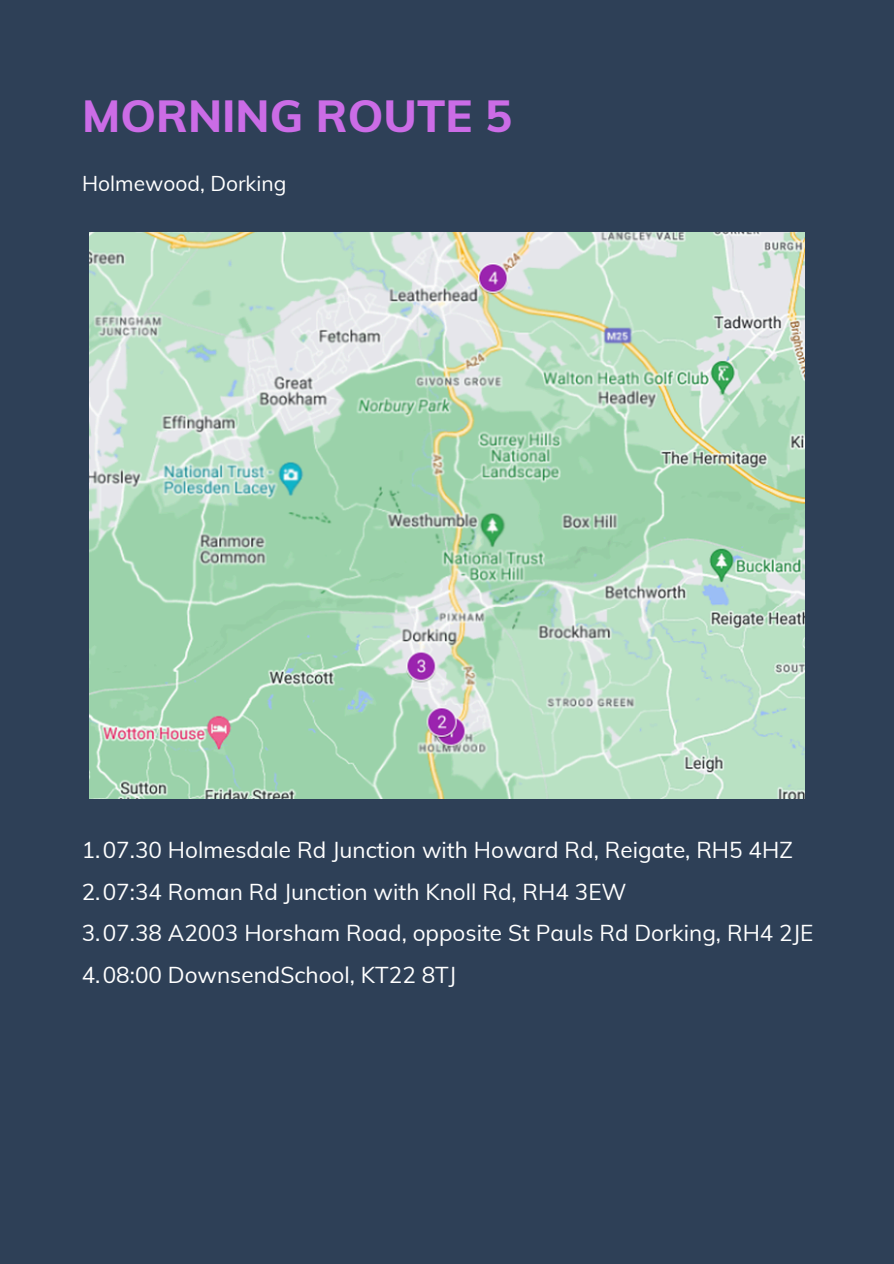
<style>
.page{position:relative;width:894px;height:1264px;background:#fff}
.page>*{position:absolute;margin:0;border:0;box-sizing:border-box;transform-origin:0 0}
.t1{font:800 45px "Muli";color:#cb6ce6}
.t2{font:22.5px "Muli";color:#fff}
.t3{font:21px "Muli";color:#fff}
</style>
<div class="page">
<div style="left:0;top:0;width:893px;height:1263px;background:#2e4057"></div>
<img style="left:89px;top:233px;width:715px;height:565px">
<p class="t1" style="left:82px;top:87px;width:431px">MORNING ROUTE 5</p>
<p class="t3" style="left:82px;top:169px;width:206px">Holmewood, Dorking</p>
<p class="t2" style="left:82px;top:835px;width:712px">1.07.30 Holmesdale Rd Junction with Howard Rd, Reigate, RH5 4HZ</p>
<p class="t2" style="left:82px;top:877px;width:546px">2.07:34 Roman Rd Junction with Knoll Rd, RH4 3EW</p>
<p class="t2" style="left:82px;top:918px;width:733px">3.07.38 A2003 Horsham Road, opposite St Pauls Rd Dorking, RH4 2JE</p>
<p class="t2" style="left:82px;top:960px;width:376px">4.08:00 DownsendSchool, KT22 8TJ</p>
</div>
